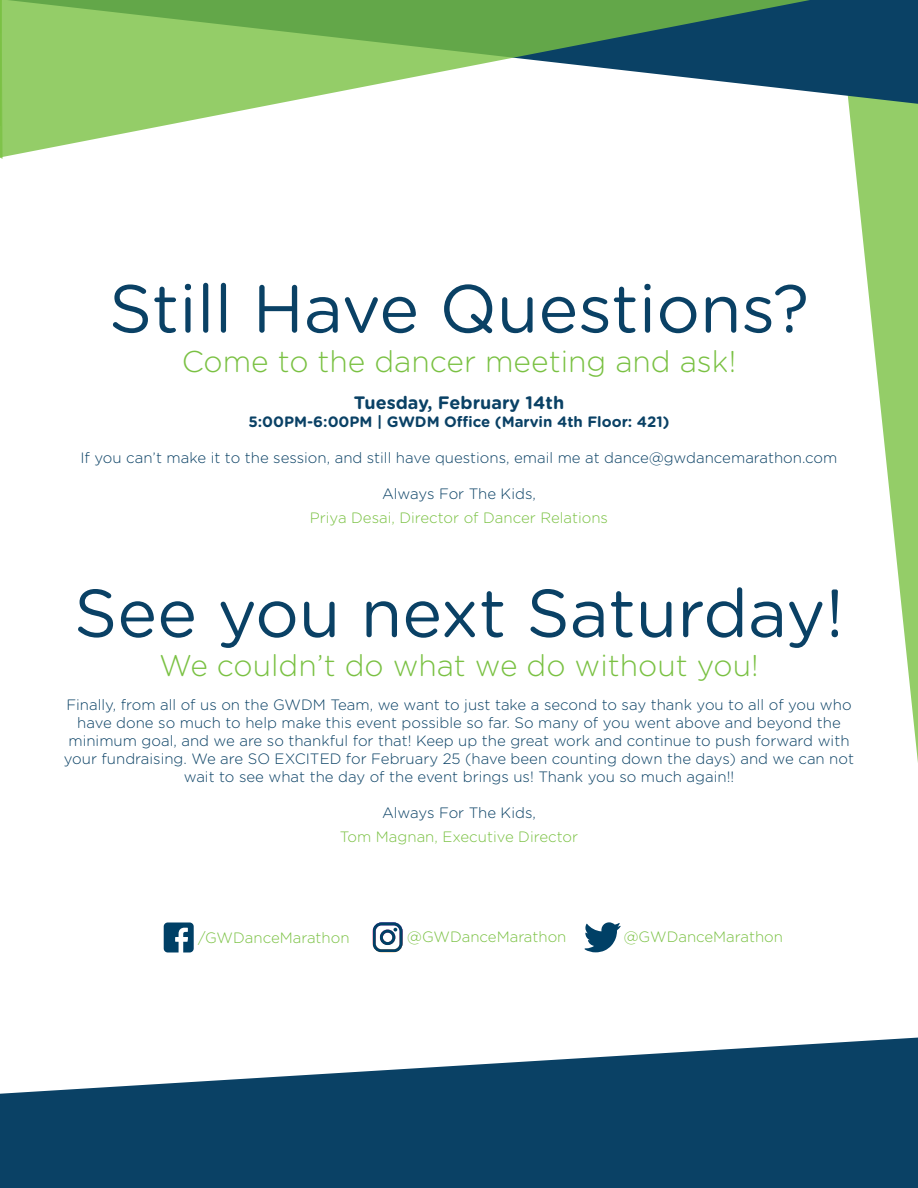
<style>
.page{position:relative;width:918px;height:1188px;background:#fff}
.page>*{position:absolute;margin:0;border:0;box-sizing:border-box;transform-origin:0 0}
.t1{font:67.5px "Gotham Rounded";color:#0a4165}
.t2{font:300 30px "Gotham Rounded";color:#7ac143}
.t3{font:700 18px "Gotham Rounded";color:#0a4165}
.t4{font:300 15px/18px "Gotham Rounded";color:#0a4165;text-align:center}
.t5{font:300 15px/24px "Gotham Rounded";color:#7ac143;text-align:center}
.t6{font:700 15px "Gotham Rounded";color:#0a4165}
.s1{color:#0a4165}
</style>
<div class="page">
<svg style="left:0;top:1038px;width:918px;height:150px;fill:#0a4165"></svg>
<svg style="left:854px;top:157px;width:64px;height:606px"></svg>
<svg style="left:0;top:0;width:918px;height:157px"></svg>
<svg style="left:164px;top:922px;width:30px;height:30px"></svg>
<svg style="left:373px;top:922px;width:30px;height:30px"></svg>
<svg style="left:585px;top:922px;width:36px;height:30px"></svg>
<p class="t1" style="left:109px;top:262px;width:702px">Still Have Questions?</p>
<p class="t2" style="left:182px;top:341px;width:556px">Come to the dancer meeting and ask!</p>
<p class="t3" style="left:354px;top:389px;width:212px">Tuesday, February 14th</p>
<p class="t6" style="left:248px;top:411px;width:423px">5:00PM-6:00PM | GWDM Office (Marvin 4th Floor: 421)</p>
<p class="t4" style="left:81px;top:448px;width:758px">If you can’t make it to the session, and still have questions, email me at dance@gwdancemarathon.com</p>
<p class="t5" style="left:310px;top:481px;width:300px"><span class="s1">Always For The Kids,<br></span>Priya Desai, Director of Dancer Relations</p>
<p class="t1" style="left:74px;top:567px;width:771px">See you next Saturday!</p>
<p class="t2" style="left:159px;top:646px;width:601px">We couldn’t do what we do without you!</p>
<p class="t4" style="left:66px;top:695px;width:787px">Finally, from all of us on the GWDM Team, we want to just take a second to say thank you to all of you who have done so much to help make this event possible so far. So many of you went above and beyond the</p>
<p class="t4" style="left:64px;top:731px;width:792px">minimum goal, and we are so thankful for that! Keep up the great work and continue to push forward with your fundraising. We are SO EXCITED for February 25 (have been counting down the days) and we can not wait to see what the day of the event brings us! Thank you so much again!!</p>
<p class="t5" style="left:340px;top:800px;width:240px"><span class="s1">Always For The Kids,<br></span>Tom Magnan, Executive Director</p>
<p class="t5" style="left:198px;top:925px;width:153px">/GWDanceMarathon</p>
<p class="t5" style="left:407px;top:924px;width:161px">@GWDanceMarathon</p>
<p class="t5" style="left:624px;top:924px;width:161px">@GWDanceMarathon</p>
</div>
